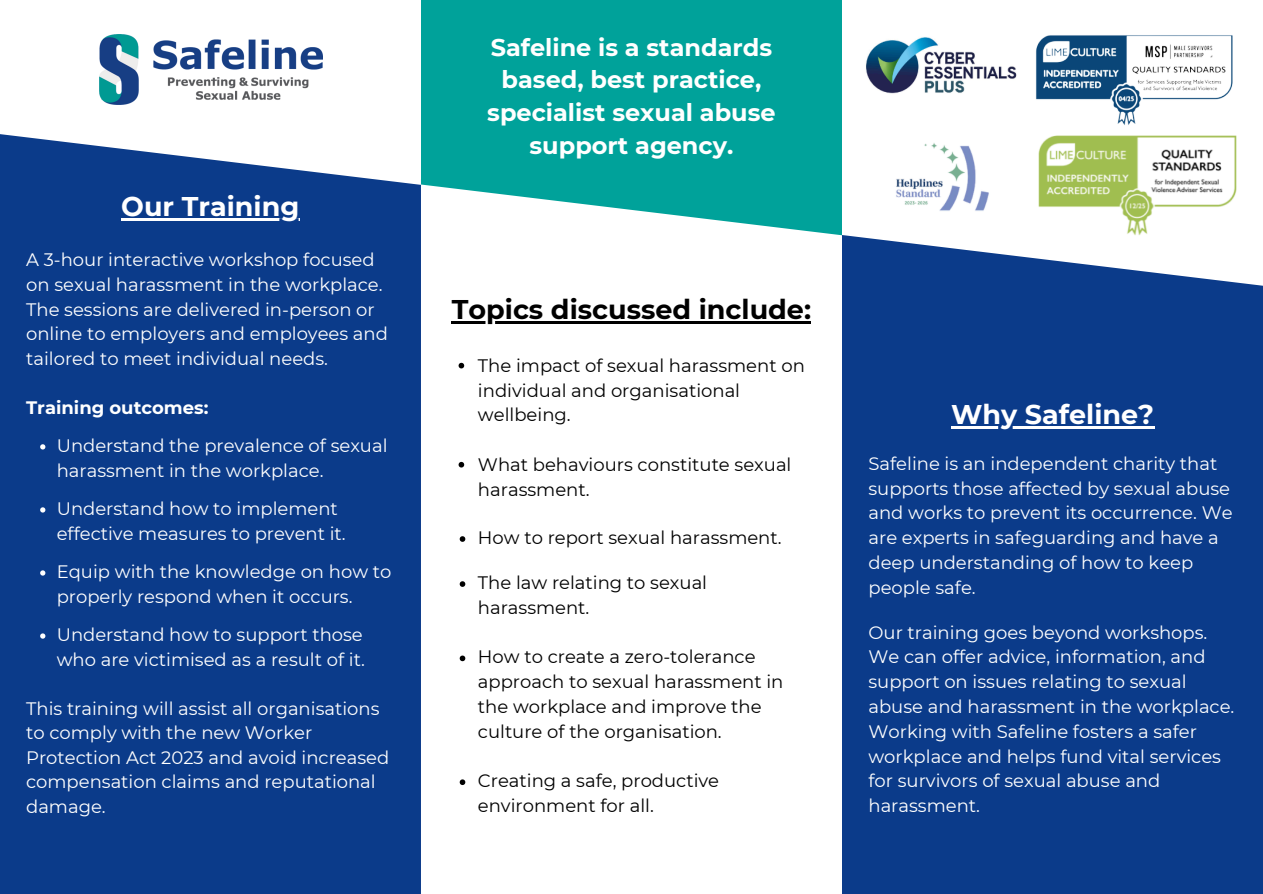
<style>
.page{position:relative;width:1263px;height:894px;background:#fff}
.page>*{position:absolute;margin:0;border:0;box-sizing:border-box;transform-origin:0 0}
.t1{font:700 27px "Montserrat";color:#000}
.t2{font:700 27px "Montserrat";color:#fff}
.t3{font:700 24px/32.7px "Montserrat";color:#fff;text-align:center}
.t4{font:18px/24.5px "Montserrat";color:#fff}
.t5{font:18px/24.8px "Montserrat";color:#000}
.t6{font:700 18px "Montserrat";color:#fff}
</style>
<div class="page">
<div style="left:0;top:184px;width:421px;height:709px;background:#0b3b8a"></div>
<svg style="left:0;top:52px;width:413px;height:132px"></svg>
<div style="left:421px;top:0;width:439px;height:237px;background:#00a29a"></div>
<div style="left:842px;top:287px;width:421px;height:606px;background:#0b3b8a"></div>
<svg style="left:842px;top:0;width:421px;height:287px"></svg>
<img style="left:860px;top:26px;width:160px;height:79px">
<img style="left:886px;top:135px;width:107px;height:89px">
<img style="left:1032px;top:110px;width:222px;height:127px;border-radius:25px">
<img style="left:1032px;top:26px;width:204px;height:109px">
<img style="left:99px;top:34px;width:223px;height:70px">
<hr style="left:452px;top:321px;width:359px;height:2px;background:#000">
<svg style="left:459px;top:363px;width:5px;height:5px"></svg>
<svg style="left:459px;top:462px;width:5px;height:5px"></svg>
<svg style="left:460px;top:536px;width:5px;height:5px"></svg>
<svg style="left:460px;top:581px;width:5px;height:5px"></svg>
<svg style="left:460px;top:655px;width:5px;height:6px"></svg>
<svg style="left:460px;top:779px;width:5px;height:5px"></svg>
<svg style="left:40px;top:444px;width:5px;height:5px"></svg>
<svg style="left:40px;top:507px;width:5px;height:5px"></svg>
<svg style="left:40px;top:570px;width:5px;height:5px"></svg>
<svg style="left:40px;top:633px;width:5px;height:5px"></svg>
<hr style="left:951px;top:426px;width:203px;height:2px;background:#fff">
<hr style="left:121px;top:219px;width:178px;height:2px;background:#fff">
<h1 class="t2" style="left:121px;top:190px;width:180px">Our Training</h1>
<p class="t4" style="left:26px;top:248px;width:363px">A 3-hour interactive workshop focused on sexual harassment in the workplace.<br>The sessions are delivered in-person or online to employers and employees and tailored to meet individual needs.</p>
<p class="t6" style="left:26px;top:396px;width:184px">Training outcomes:</p>
<h2 class="t4" style="left:57px;top:433px;width:332px">Understand the prevalence of sexual harassment in the workplace.</h2>
<p class="t4" style="left:57px;top:496px;width:290px">Understand how to implement effective measures to prevent it.</p>
<p class="t4" style="left:57px;top:559px;width:336px">Equip with the knowledge on how to properly respond when it occurs.</p>
<p class="t4" style="left:57px;top:622px;width:310px">Understand how to support those who are victimised as a result of it.</p>
<p class="t4" style="left:26px;top:696px;width:365px">This training will assist all organisations to comply with the new Worker<br>Protection Act 2023 and avoid increased compensation claims and reputational damage.</p>
<p class="t3" style="left:487px;top:31px;width:290px">Safeline is a standards based, best practice, specialist sexual abuse support agency.</p>
<p class="t1" style="left:452px;top:293px;width:361px">Topics discussed include:</p>
<h1 class="t5" style="left:478px;top:353px;width:328px">The impact of sexual harassment on individual and organisational wellbeing.</h1>
<p class="t5" style="left:478px;top:452px;width:315px">What behaviours constitute sexual harassment.</p>
<h3 class="t5" style="left:478px;top:525px;width:305px">How to report sexual harassment.</h3>
<p class="t5" style="left:478px;top:570px;width:231px">The law relating to sexual harassment.</p>
<p class="t5" style="left:478px;top:644px;width:307px">How to create a zero-tolerance approach to sexual harassment in the workplace and improve the culture of the organisation.</p>
<p class="t5" style="left:478px;top:768px;width:243px">Creating a safe, productive environment for all.</p>
<h1 class="t2" style="left:951px;top:397px;width:205px">Why Safeline?</h1>
<p class="t4" style="left:868px;top:451px;width:366px">Safeline is an independent charity that supports those affected by sexual abuse and works to prevent its occurrence. We are experts in safeguarding and have a deep understanding of how to keep people safe.</p>
<p class="t4" style="left:868px;top:619px;width:367px">Our training goes beyond workshops.<br>We can offer advice, information, and support on issues relating to sexual abuse and harassment in the workplace.<br>Working with Safeline fosters a safer workplace and helps fund vital services for survivors of sexual abuse and harassment.</p>
</div>
